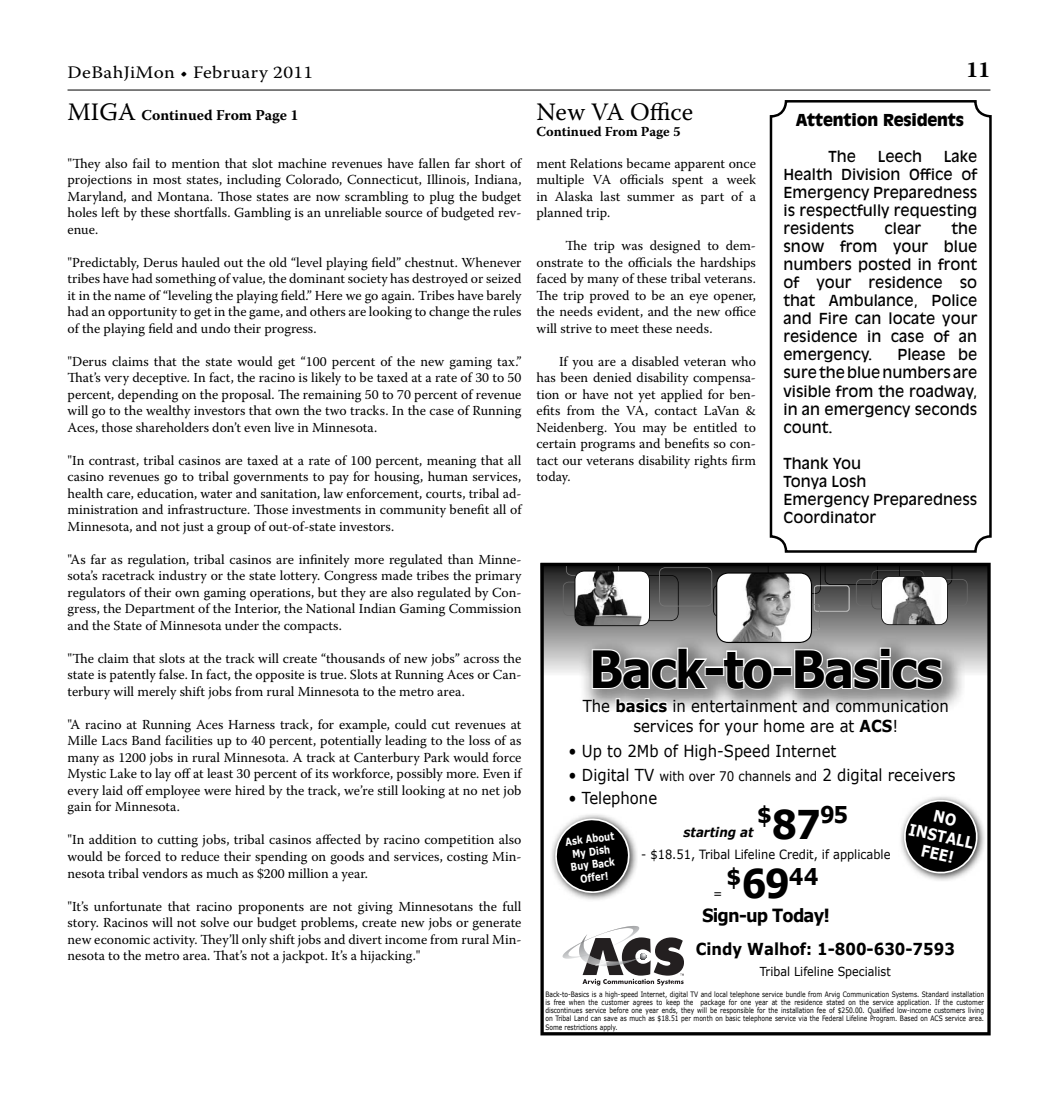
<style>
.page{position:relative;width:1058px;height:1103px;background:#fff}
.page>*{position:absolute;margin:0;border:0;box-sizing:border-box;transform-origin:0 0}
.t1{font:700 51.12px "Verdana";letter-spacing:-.05em;color:#000;scale:.9 1}
.t2{font:25px "Warnock Pro";color:#000}
.t3{font:700 23.12px "Verdana";color:#000;scale:.9 1}
.t4{font:700 22.5px "Warnock Pro";color:#000}
.t5{font:700 18.12px "Verdana";letter-spacing:-.05em;color:#000;scale:.9 1}
.t6{font:17.5px "Warnock Pro";letter-spacing:.02em;color:#000;scale:1.1 1}
.t7{font:16.5px/19.9px "Verdana";color:#000;text-align:center;scale:.9 1}
.t8{font:700 16.5px "Verdana";color:#000;scale:.9 1}
.t9{font:900 16.25px "Antique Olive Std";letter-spacing:-.01em;color:#000}
.t10{font:700 16px/18.1px "Verdana";color:#fff;text-align:center;scale:.85 1}
.t11{font:15px/18px "Antique Olive Std";color:#000;text-align:justify}
.t12{font:700 15px "Warnock Pro";color:#000}
.t13{font:13.75px/16.5px "Warnock Pro";color:#000;text-align:justify}
.t14{font:700 13.75px "Warnock Pro";color:#000}
.t15{font:italic 700 13.25px "Verdana";color:#000;scale:.9 1}
.t16{font:12.75px "Verdana";color:#000;scale:.9 1}
.t17{font:12.38px "Verdana";color:#000;scale:.9 1}
.t18{font:700 10.75px/12.9px "Verdana";color:#fff;text-align:center;scale:.8 1}
.t19{font:7.38px/8.2px "Verdana";color:#000;text-align:justify;scale:.8 1}
.s1{font-weight:400;font-size:25px}
.s2{font-weight:700}
.s3{font-size:13.25px}
.s4{font-size:39.62px}
</style>
<div class="page">
<hr style="left:68px;top:90px;width:922px;height:1px;background:#000">
<div style="left:769px;top:100px;width:222px;height:452px;border:2px solid #000;border-radius:15px"></div>
<svg style="left:540px;top:562px;width:450px;height:473px"></svg>
<img style="left:579px;top:691px;width:386px;height:20px">
<svg style="left:563px;top:563px;width:404px;height:128px"></svg>
<svg style="left:614px;top:697px;width:55px;height:17px"></svg>
<svg style="left:857px;top:716px;width:37px;height:18px"></svg>
<img style="left:550px;top:813px;width:88px;height:88px">
<svg style="left:553px;top:816px;width:79px;height:79px"></svg>
<img style="left:898px;top:794px;width:87px;height:87px">
<svg style="left:900px;top:796px;width:81px;height:81px"></svg>
<svg style="left:562px;top:926px;width:122px;height:59px"></svg>
<p class="t6" style="left:68px;top:62px;width:225px">DeBahJiMon • February 2011</p>
<h3 class="t4" style="left:966px;top:56px;width:26px">11</h3>
<p class="t12" style="left:68px;top:106px;width:233px"><span class="s1">MIGA</span> Continued From Page 1</p>
<p class="t9" style="left:795px;top:111px;width:170px">Attention Residents</p>
<p class="t11" style="left:828px;top:148px;width:29px">The</p>
<p class="t11" style="left:877px;top:148px;width:46px">Leech</p>
<h2 class="t2" style="left:536px;top:96px;width:158px">New VA Office</h2>
<p class="t14" style="left:536px;top:123px;width:145px">Continued From Page 5</p>
<p class="t11" style="left:783px;top:148px;width:195px;text-indent:160px">Lake Health Division Office of Emergency Preparedness is respectfully requesting residents</p>
<p class="t13" style="left:68px;top:155px;width:455px">"They also fail to mention that slot machine revenues have fallen far short of projections in most states, including Colorado, Connecticut, Illinois, Indiana, Maryland, and Montana. Those states are now scrambling to plug the budget holes left by these shortfalls. Gambling is an unreliable source of budgeted rev&shy;enue.</p>
<p class="t13" style="left:68px;top:254px;width:455px">"Predictably, Derus hauled out the old “level playing field” chestnut. Whenever tribes have had something of value, the dominant society has destroyed or seized it in the name of “leveling the playing field.” Here we go again. Tribes have barely had an opportunity to get in the game, and others are looking to change the rules of the playing field and undo their progress.</p>
<p class="t13" style="left:68px;top:353px;width:455px">"Derus claims that the state would get “100 percent of the new gaming tax.” That’s very deceptive. In fact, the racino is likely to be taxed at a rate of 30 to 50 percent, depending on the proposal. The remaining 50 to 70 percent of revenue will go to the wealthy investors that own the two tracks. In the case of Running Aces, those shareholders don’t even live in Minnesota.</p>
<p class="t13" style="left:68px;top:452px;width:455px">"In contrast, tribal casinos are taxed at a rate of 100 percent, meaning that all casino revenues go to tribal governments to pay for housing, human services, health care, education, water and sanitation, law enforcement, courts, tribal ad&shy;ministration and infrastructure. Those investments in community benefit all of Minnesota, and not just a group of out-of-state investors.</p>
<p class="t13" style="left:68px;top:551px;width:455px">"As far as regulation, tribal casinos are infinitely more regulated than Minne&shy;sota’s racetrack industry or the state lottery. Congress made tribes the primary regulators of their own gaming operations, but they are also regulated by Con&shy;gress, the Department of the Interior, the National Indian Gaming Commission and the State of Minnesota under the compacts.</p>
<p class="t13" style="left:68px;top:650px;width:455px">"The claim that slots at the track will create “thousands of new jobs” across the state is patently false. In fact, the opposite is true. Slots at Running Aces or Can&shy;terbury will merely shift jobs from rural Minnesota to the metro area.</p>
<p class="t13" style="left:68px;top:716px;width:455px">"A racino at Running Aces Harness track, for example, could cut revenues at Mille Lacs Band facilities up to 40 percent, potentially leading to the loss of as many as 1200 jobs in rural Minnesota. A track at Canterbury Park would force Mystic Lake to lay off at least 30 percent of its workforce, possibly more. Even if every laid off employee were hired by the track, we’re still looking at no net job gain for Minnesota.</p>
<p class="t13" style="left:68px;top:831px;width:455px">"In addition to cutting jobs, tribal casinos affected by racino competition also would be forced to reduce their spending on goods and services, costing Min&shy;nesota tribal vendors as much as $200 million a year.</p>
<p class="t13" style="left:68px;top:897px;width:455px">"It’s unfortunate that racino proponents are not giving Minnesotans the full story. Racinos will not solve our budget problems, create new jobs or generate new economic activity. They’ll only shift jobs and divert income from rural Min&shy;nesota to the metro area. That’s not a jackpot. It’s a hijacking."</p>
<p class="t13" style="left:536px;top:155px;width:221px">ment Relations became apparent once multiple VA officials spent a week in Alaska last summer as part of a planned trip.</p>
<p class="t13" style="left:536px;top:237px;width:221px;text-indent:29px">The trip was designed to dem&shy;onstrate to the officials the hardships faced by many of these tribal veterans.<br>The trip proved to be an eye opener, the needs evident, and the new office will strive to meet these needs.</p>
<p class="t13" style="left:536px;top:353px;width:221px;text-indent:22px">If you are a disabled veteran who has been denied disability compensa&shy;tion or have not yet applied for ben&shy;efits from the VA, contact LaVan &amp; Neidenberg. You may be entitled to certain programs and benefits so con&shy;tact our veterans disability rights firm today.</p>
<p class="t11" style="left:783px;top:220px;width:195px;text-indent:168px">the snow from your blue numbers posted in front of your residence so that Ambulance, Police and Fire can locate your residence in case of an emergency.</p>
<p class="t11" style="left:884px;top:220px;width:38px">clear</p>
<p class="t11" style="left:783px;top:346px;width:195px;text-indent:114px">Please be sure the blue numbers are visible from the roadway, in an emergency seconds count.</p>
<p class="t11" style="left:783px;top:454px;width:195px;text-align:left">Thank You<br>Tonya Losh<br>Emergency Preparedness<br>Coordinator</p>
<h1 class="t1" style="left:588px;top:633px;width:395px">Back-to-Basics</h1>
<p class="t7" style="left:582px;top:695px;width:408px">The <span class="s2">basics</span> in entertainment and communication services for your home are at <span class="s2">ACS</span>!</p>
<p class="t7" style="left:568px;top:741px;width:299px">• Up to 2Mb of High-Speed Internet</p>
<p class="t7" style="left:568px;top:764px;width:431px">• Digital TV <span class="s3">with over 70 channels and</span> 2 digital receivers</p>
<p class="t7" style="left:568px;top:788px;width:100px">• Telephone</p>
<p class="t15" style="left:683px;top:822px;width:79px">starting at</p>
<h3 class="t3" style="left:757px;top:798px;width:103px">$<span class="s4">87</span>95</h3>
<p class="t16" style="left:641px;top:845px;width:278px">- $18.51, Tribal Lifeline Credit, if applicable</p>
<p class="t16" style="left:713px;top:885px;width:12px">=</p>
<p class="t10" style="left:914px;top:802px;width:79px;rotate:12deg">NO<br>INSTALL<br>FEE!</p>
<p class="t18" style="left:564px;top:835px;width:63px;rotate:-7deg">Ask About<br>My Dish<br>Buy Back<br>Offer!</p>
<h3 class="t3" style="left:726px;top:860px;width:104px">$<span class="s4">69</span>44</h3>
<h3 class="t5" style="left:702px;top:902px;width:144px">Sign-up Today!</h3>
<p class="t8" style="left:695px;top:937px;width:289px">Cindy Walhof: 1-800-630-7593</p>
<p class="t17" style="left:760px;top:962px;width:147px">Tribal Lifeline Specialist</p>
<p class="t19" style="left:545px;top:989px;width:550px">Back-to-Basics is a high-speed Internet, digital TV and local telephone service bundle from Arvig Communication Systems. Standard installation is free when the customer agrees to keep the package for one year at the residence stated on the service application. If the customer discontinues service before one year ends, they will be responsible for the installation fee of $250.00. Qualified low-income customers living on Tribal Land can save as much as $18.51 per month on basic telephone service via the Federal Lifeline Program. Based on ACS service area.<br>Some restrictions apply.</p>
</div>
